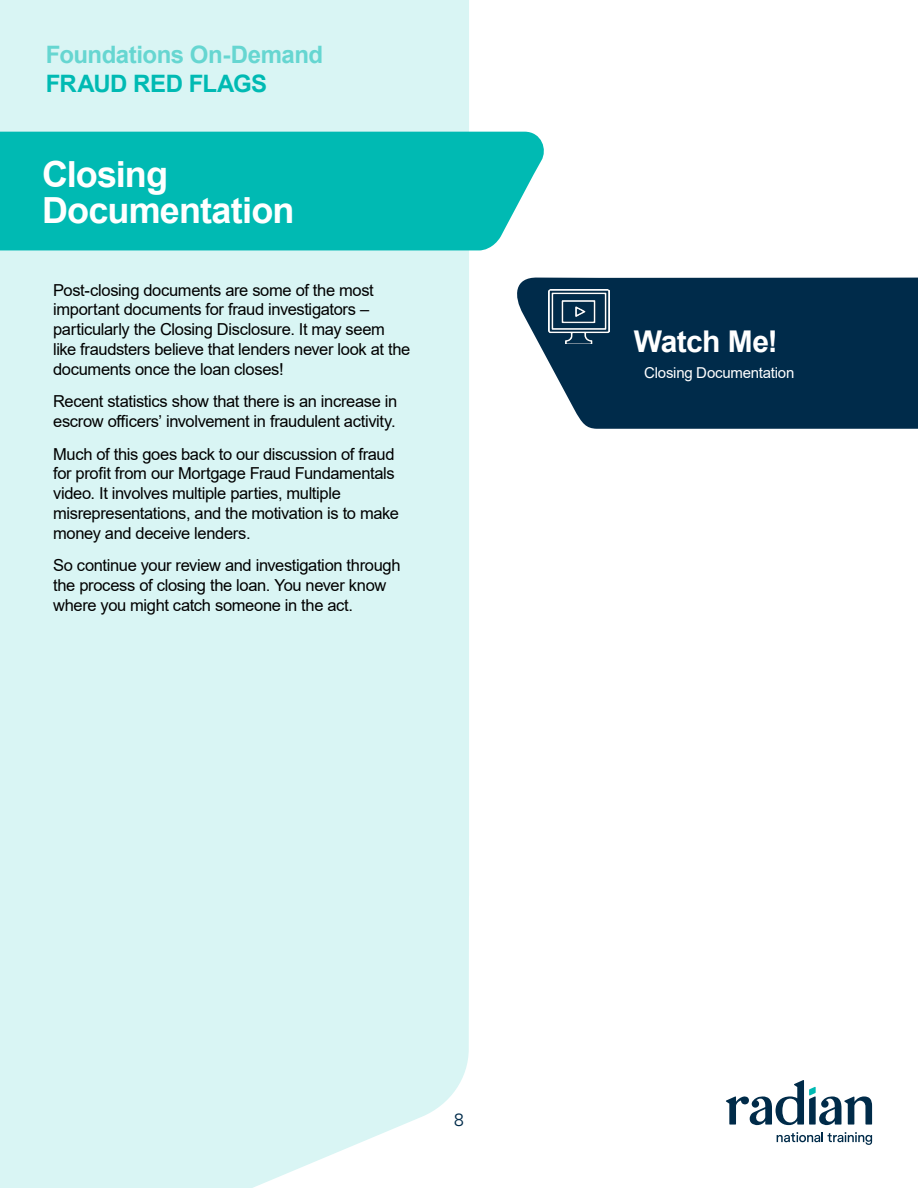
<style>
.page{position:relative;width:918px;height:1188px;background:#fff}
.page>*{position:absolute;margin:0;border:0;box-sizing:border-box;transform-origin:0 0}
.Internal_Pages_-_Mai{font:700 36px/36px "Arial";letter-spacing:-.025em;color:#fff}
.Highlight_Call_Out{font:700 30px "Arial";letter-spacing:-.02em;color:#fff}
.t1{font:700 24px "Arial";letter-spacing:-.02em;color:#66d6d1}
.t2{font:700 24px "Arial";letter-spacing:-.025em;color:#00bab3}
.t3{font:18px "Messina Sans";color:#002b4a}
.Body_Text{font:16.5px/19.8px "Arial";letter-spacing:-.02em;color:#000}
.Highlight_Call_Out_S{font:15px "Arial";letter-spacing:-.015em;color:#fff}
</style>
<div class="page">
<div style="left:0;top:0;width:469px;height:1188px;background:#d9f5f4"></div>
<div style="left:0;top:132px;width:544px;height:118px;background:#00bab3"></div>
<svg style="left:517px;top:277px;width:401px;height:152px;background:#153c59"></svg>
<img style="left:549px;top:289px;width:60px;height:54px">
<svg style="left:726px;top:1080px;width:146px;height:45px"></svg>
<svg style="left:777px;top:1132px;width:95px;height:13px"></svg>
<h3 class="t1" style="left:46px;top:38px;width:279px">Foundations On-Demand</h3>
<h3 class="t2" style="left:46px;top:67px;width:223px">FRAUD RED FLAGS</h3>
<p class="Internal_Pages_-_Mai" style="left:42px;top:157px;width:254px">Closing<br>Documentation</p>
<p class="Body_Text" style="left:53px;top:280px;width:359px">Post-closing documents are some of the most important documents for fraud investigators – particularly the Closing Disclosure. It may seem like fraudsters believe that lenders never look at the documents once the loan closes!</p>
<p class="Body_Text" style="left:53px;top:391px;width:346px">Recent statistics show that there is an increase in escrow officers’ involvement in fraudulent activity.</p>
<p class="Body_Text" style="left:53px;top:444px;width:347px">Much of this goes back to our discussion of fraud for profit from our Mortgage Fraud Fundamentals video. It involves multiple parties, multiple misrepresentations, and the motivation is to make money and deceive lenders.</p>
<p class="Body_Text" style="left:53px;top:556px;width:349px">So continue your review and investigation through the process of closing the loan. You never know where you might catch someone in the act.</p>
<p class="Highlight_Call_Out" style="left:634px;top:320px;width:146px">Watch Me!</p>
<p class="Highlight_Call_Out_S" style="left:644px;top:363px;width:152px">Closing Documentation</p>
<p class="t3" style="left:454px;top:1106px;width:12px">8</p>
</div>
